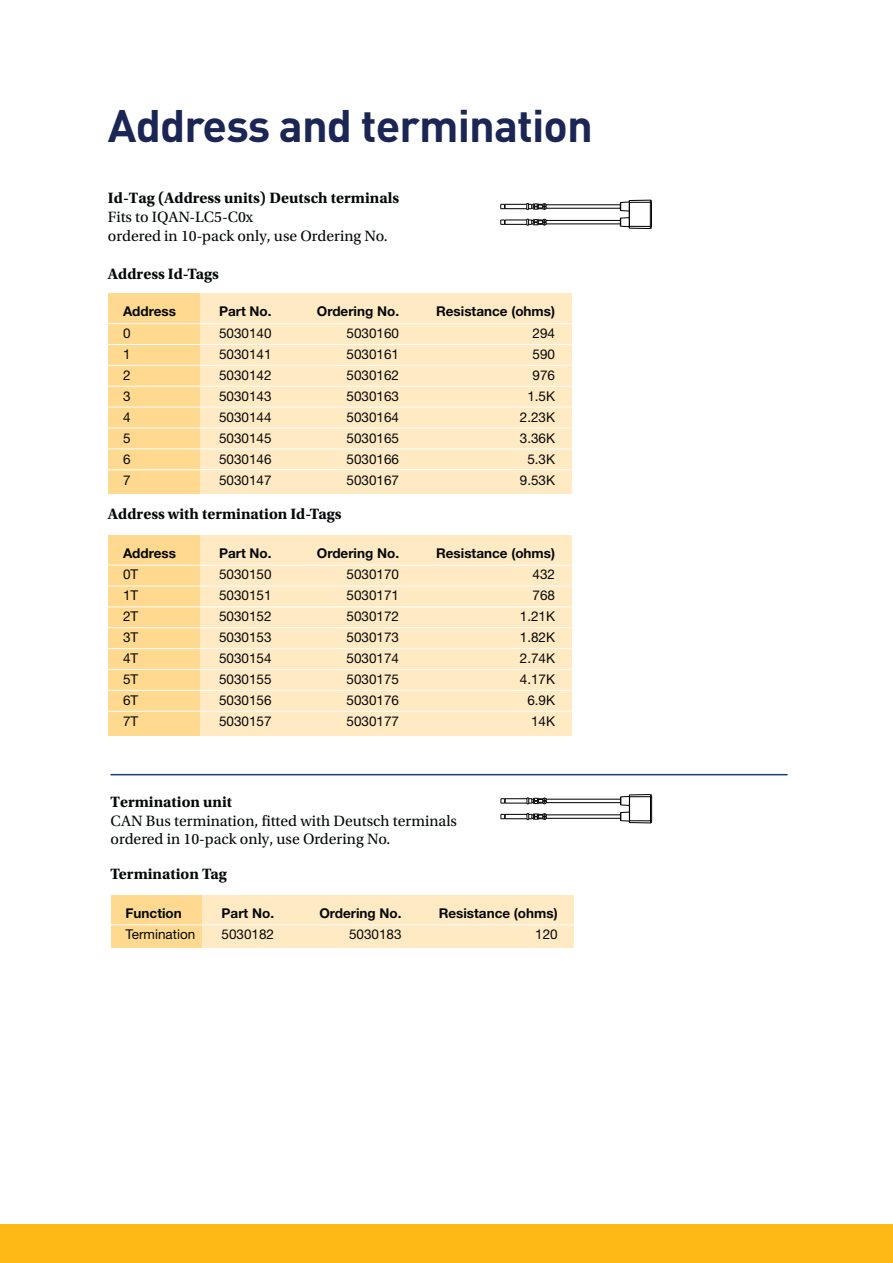
<style>
.page{position:relative;width:893px;height:1263px;background:#fff}
.page>*{position:absolute;margin:0;border:0;box-sizing:border-box;transform-origin:0 0}
.t1{font:700 45px "DINOT";letter-spacing:-.02em;color:#1b2654}
.t2{font:15.75px/18.9px "Utopia Std";color:#040809}
.t3{font:700 15.75px "Utopia Std";color:#040809}
.t4{font:13.5px "Helvetica Neue LT Std";color:#040809}
.t5{font:700 13.5px "Helvetica Neue LT Std";color:#040809}
</style>
<div class="page">
<div style="left:0;top:1225px;width:893px;height:38px;background:#fdb816"></div>
<hr style="left:546px;top:208px;width:74px;height:1px;background:#010202">
<hr style="left:546px;top:205px;width:74px;height:1px;background:#010202">
<hr style="left:546px;top:224px;width:74px;height:1px;background:#010202">
<svg style="left:620px;top:200px;width:32px;height:29px"></svg>
<hr style="left:546px;top:220px;width:74px;height:1px;background:#010202">
<svg style="left:500px;top:219px;width:47px;height:7px"></svg>
<svg style="left:500px;top:203px;width:47px;height:7px"></svg>
<div style="left:109px;top:293px;width:91px;height:201px;background:#ffd98f"></div>
<div style="left:200px;top:293px;width:371px;height:201px;background:#ffeac4"></div>
<hr style="left:108px;top:323px;width:463px;height:1px;background:#fff">
<hr style="left:108px;top:344px;width:463px;height:1px;background:#fff">
<hr style="left:108px;top:365px;width:463px;height:1px;background:#fff">
<hr style="left:108px;top:386px;width:463px;height:1px;background:#fff">
<hr style="left:108px;top:407px;width:463px;height:1px;background:#fff">
<hr style="left:108px;top:428px;width:463px;height:1px;background:#fff">
<hr style="left:108px;top:448px;width:463px;height:1px;background:#fff">
<hr style="left:108px;top:469px;width:463px;height:1px;background:#fff">
<div style="left:109px;top:535px;width:91px;height:201px;background:#ffd98f"></div>
<div style="left:200px;top:535px;width:371px;height:201px;background:#ffeac4"></div>
<hr style="left:108px;top:565px;width:463px;height:1px;background:#fff">
<hr style="left:108px;top:586px;width:463px;height:1px;background:#fff">
<hr style="left:108px;top:607px;width:463px;height:1px;background:#fff">
<hr style="left:108px;top:627px;width:463px;height:1px;background:#fff">
<hr style="left:108px;top:648px;width:463px;height:1px;background:#fff">
<hr style="left:108px;top:669px;width:463px;height:1px;background:#fff">
<hr style="left:108px;top:690px;width:463px;height:1px;background:#fff">
<hr style="left:108px;top:711px;width:463px;height:1px;background:#fff">
<hr style="left:111px;top:774px;width:676px;height:1px;background:#194071">
<div style="left:111px;top:895px;width:95px;height:53px;background:#ffd98f"></div>
<div style="left:202px;top:895px;width:372px;height:53px;background:#ffeac4"></div>
<hr style="left:110px;top:924px;width:464px;height:1px;background:#fff">
<hr style="left:546px;top:802px;width:74px;height:1px;background:#010202">
<hr style="left:546px;top:799px;width:74px;height:1px;background:#010202">
<hr style="left:546px;top:818px;width:74px;height:1px;background:#010202">
<svg style="left:620px;top:794px;width:32px;height:29px"></svg>
<hr style="left:546px;top:815px;width:74px;height:1px;background:#010202">
<svg style="left:501px;top:813px;width:46px;height:7px"></svg>
<svg style="left:501px;top:798px;width:46px;height:7px"></svg>
<h1 class="t1" style="left:108px;top:110px;width:486px">Address and termination</h1>
<p class="t3" style="left:108px;top:192px;width:293px">Id-Tag (Address units) Deutsch terminals</p>
<p class="t2" style="left:108px;top:209px;width:281px">Fits to IQAN-LC5-C0x<br>ordered in 10-pack only, use Ordering No.</p>
<p class="t3" style="left:108px;top:268px;width:112px">Address Id-Tags</p>
<p class="t5" style="left:123px;top:307px;width:55px">Address</p>
<p class="t5" style="left:219px;top:307px;width:54px">Part No.</p>
<p class="t5" style="left:317px;top:307px;width:84px">Ordering No.</p>
<p class="t5" style="left:436px;top:307px;width:120px">Resistance (ohms)</p>
<p class="t4" style="left:123px;top:328px;width:9px">0</p>
<p class="t4" style="left:219px;top:328px;width:54px">5030140</p>
<p class="t4" style="left:346px;top:328px;width:54px">5030160</p>
<p class="t4" style="left:533px;top:328px;width:24px">294</p>
<p class="t4" style="left:123px;top:349px;width:9px">1</p>
<p class="t4" style="left:219px;top:349px;width:54px">5030141</p>
<p class="t4" style="left:346px;top:349px;width:54px">5030161</p>
<p class="t4" style="left:533px;top:349px;width:24px">590</p>
<p class="t4" style="left:123px;top:370px;width:9px">2</p>
<p class="t4" style="left:219px;top:370px;width:54px">5030142</p>
<p class="t4" style="left:346px;top:370px;width:54px">5030162</p>
<p class="t4" style="left:533px;top:370px;width:24px">976</p>
<p class="t4" style="left:123px;top:391px;width:9px">3</p>
<p class="t4" style="left:219px;top:391px;width:54px">5030143</p>
<p class="t4" style="left:346px;top:391px;width:54px">5030163</p>
<p class="t4" style="left:527px;top:391px;width:29px">1.5K</p>
<p class="t4" style="left:123px;top:412px;width:9px">4</p>
<p class="t4" style="left:219px;top:412px;width:54px">5030144</p>
<p class="t4" style="left:346px;top:412px;width:54px">5030164</p>
<p class="t4" style="left:520px;top:412px;width:37px">2.23K</p>
<p class="t4" style="left:123px;top:433px;width:9px">5</p>
<p class="t4" style="left:219px;top:433px;width:54px">5030145</p>
<p class="t4" style="left:346px;top:433px;width:54px">5030165</p>
<p class="t4" style="left:520px;top:433px;width:37px">3.36K</p>
<p class="t4" style="left:123px;top:454px;width:9px">6</p>
<p class="t4" style="left:219px;top:454px;width:54px">5030146</p>
<p class="t4" style="left:346px;top:454px;width:54px">5030166</p>
<p class="t4" style="left:527px;top:454px;width:29px">5.3K</p>
<p class="t4" style="left:123px;top:475px;width:9px">7</p>
<p class="t4" style="left:219px;top:475px;width:54px">5030147</p>
<p class="t4" style="left:346px;top:475px;width:54px">5030167</p>
<p class="t4" style="left:520px;top:475px;width:37px">9.53K</p>
<p class="t3" style="left:108px;top:508px;width:235px">Address with termination Id-Tags</p>
<p class="t5" style="left:123px;top:548px;width:55px">Address</p>
<p class="t5" style="left:219px;top:548px;width:54px">Part No.</p>
<p class="t5" style="left:317px;top:548px;width:84px">Ordering No.</p>
<p class="t5" style="left:436px;top:548px;width:120px">Resistance (ohms)</p>
<p class="t4" style="left:123px;top:569px;width:17px">0T</p>
<p class="t4" style="left:219px;top:569px;width:54px">5030150</p>
<p class="t4" style="left:346px;top:569px;width:54px">5030170</p>
<p class="t4" style="left:533px;top:569px;width:24px">432</p>
<p class="t4" style="left:123px;top:590px;width:17px">1T</p>
<p class="t4" style="left:219px;top:590px;width:54px">5030151</p>
<p class="t4" style="left:346px;top:590px;width:54px">5030171</p>
<p class="t4" style="left:533px;top:590px;width:24px">768</p>
<p class="t4" style="left:123px;top:611px;width:17px">2T</p>
<p class="t4" style="left:219px;top:611px;width:54px">5030152</p>
<p class="t4" style="left:346px;top:611px;width:54px">5030172</p>
<p class="t4" style="left:520px;top:611px;width:37px">1.21K</p>
<p class="t4" style="left:123px;top:632px;width:17px">3T</p>
<p class="t4" style="left:219px;top:632px;width:54px">5030153</p>
<p class="t4" style="left:346px;top:632px;width:54px">5030173</p>
<p class="t4" style="left:520px;top:632px;width:37px">1.82K</p>
<p class="t4" style="left:123px;top:653px;width:17px">4T</p>
<p class="t4" style="left:219px;top:653px;width:54px">5030154</p>
<p class="t4" style="left:346px;top:653px;width:54px">5030174</p>
<p class="t4" style="left:520px;top:653px;width:37px">2.74K</p>
<p class="t4" style="left:123px;top:674px;width:17px">5T</p>
<p class="t4" style="left:219px;top:674px;width:54px">5030155</p>
<p class="t4" style="left:346px;top:674px;width:54px">5030175</p>
<p class="t4" style="left:520px;top:674px;width:37px">4.17K</p>
<p class="t4" style="left:123px;top:695px;width:17px">6T</p>
<p class="t4" style="left:219px;top:695px;width:54px">5030156</p>
<p class="t4" style="left:346px;top:695px;width:54px">5030176</p>
<p class="t4" style="left:527px;top:695px;width:29px">6.9K</p>
<p class="t4" style="left:123px;top:716px;width:17px">7T</p>
<p class="t4" style="left:219px;top:716px;width:54px">5030157</p>
<p class="t4" style="left:346px;top:716px;width:54px">5030177</p>
<p class="t4" style="left:531px;top:716px;width:26px">14K</p>
<p class="t3" style="left:111px;top:795px;width:123px">Termination unit</p>
<p class="t2" style="left:111px;top:812px;width:348px">CAN Bus termination, fitted with Deutsch terminals ordered in 10-pack only, use Ordering No.</p>
<p class="t3" style="left:110px;top:868px;width:118px">Termination Tag</p>
<p class="t5" style="left:126px;top:908px;width:58px">Function</p>
<p class="t5" style="left:222px;top:908px;width:54px">Part No.</p>
<p class="t5" style="left:319px;top:908px;width:84px">Ordering No.</p>
<p class="t5" style="left:439px;top:908px;width:120px">Resistance (ohms)</p>
<p class="t4" style="left:126px;top:929px;width:71px">Termination</p>
<p class="t4" style="left:222px;top:929px;width:54px">5030182</p>
<p class="t4" style="left:349px;top:929px;width:54px">5030183</p>
<p class="t4" style="left:535px;top:929px;width:24px">120</p>
</div>
